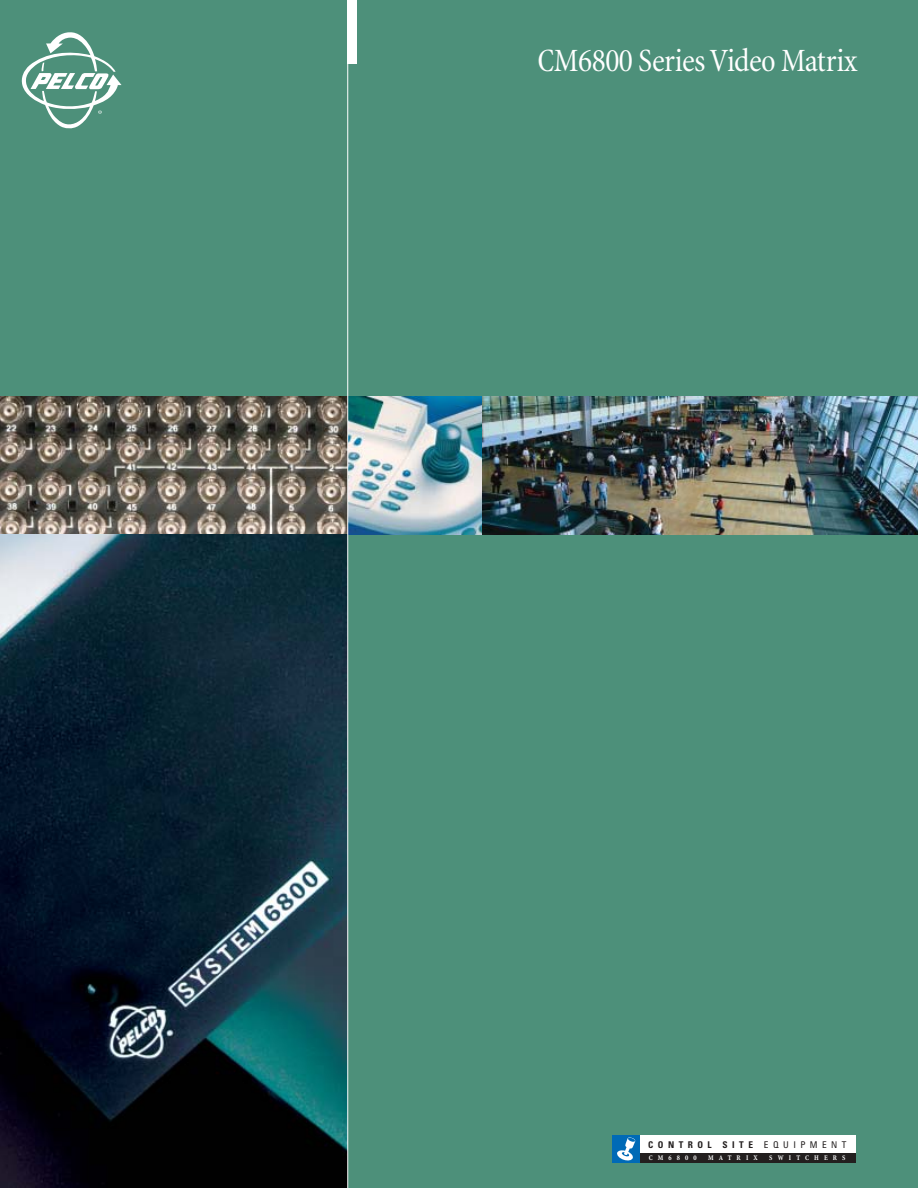
<style>
.page{position:relative;width:918px;height:1188px;background:#4d907a}
.page>*{position:absolute;margin:0;border:0;box-sizing:border-box;transform-origin:0 0}
.t1{font:condensed 33px "Minion";letter-spacing:-.015em;color:#fff}
.t2{font:700 condensed 9.3px "Univers";letter-spacing:.48em;color:#231f1f}
.t3{font:700 condensed 7.2px "Minion";letter-spacing:.71em;color:#fff}
.s1{font-weight:400}
</style>
<div class="page">
<svg style="left:21px;top:32px;width:101px;height:97px"></svg>
<div style="left:640px;top:1135px;width:216px;height:18px;background:#fff"></div>
<div style="left:640px;top:1153px;width:216px;height:10px;background:#231f1f"></div>
<div style="left:613px;top:1135px;width:27px;height:28px;background:#006ab6"></div>
<svg style="left:617px;top:1137px;width:18px;height:24px"></svg>
<img style="left:0;top:396px;width:918px;height:139px">
<img style="left:0;top:535px;width:347px;height:653px">
<div style="left:348px;top:0;width:9px;height:64px;background:#fff"></div>
<hr style="left:347px;top:0;width:1px;height:1188px;background:#fff">
<p class="t1" style="left:538px;top:48px;width:322px">CM6800 Series Video Matrix</p>
<p class="t2" style="left:648px;top:1141px;width:200px">CONTROL SITE <span class="s1">EQUIPMENT</span></p>
<p class="t3" style="left:649px;top:1155px;width:49px">CM6800</p>
<p class="t3" style="left:708px;top:1155px;width:51px">MATRIX</p>
<p class="t3" style="left:769px;top:1155px;width:78px">SWITCHERS</p>
</div>
